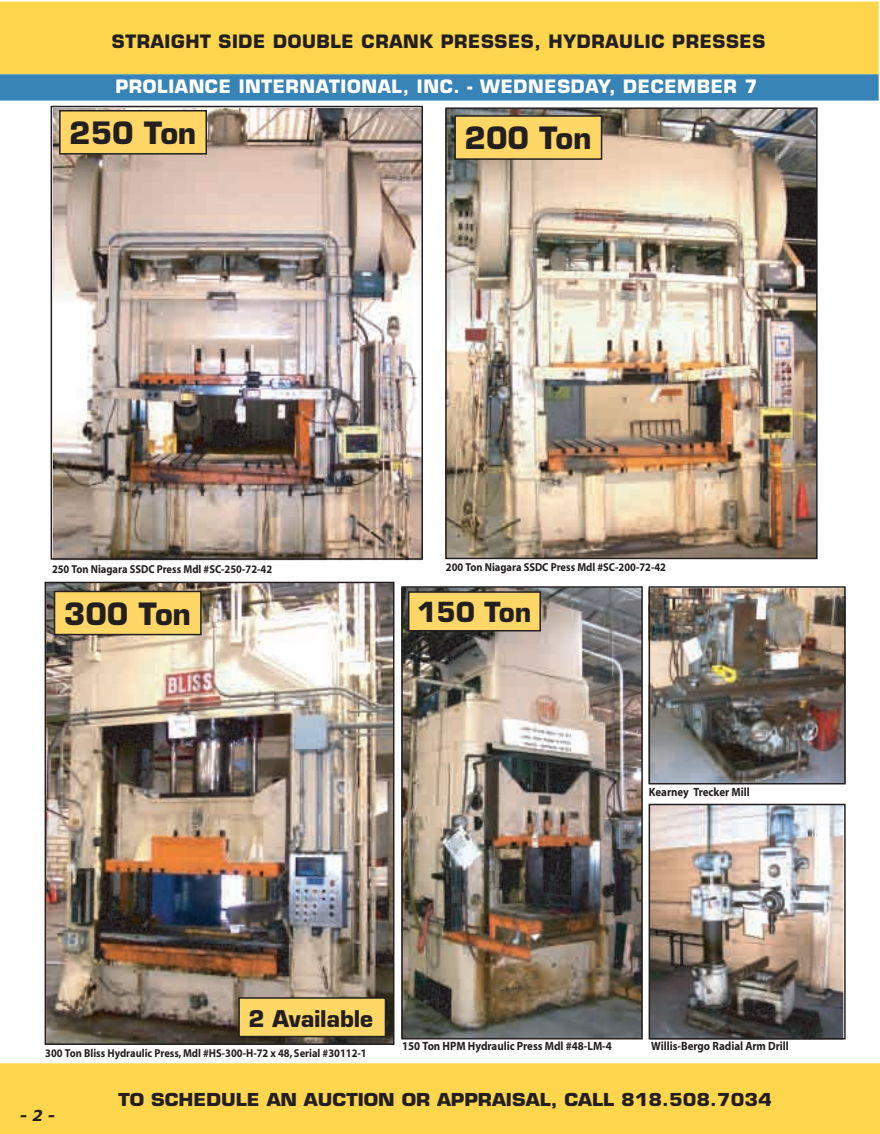
<style>
.page{position:relative;width:880px;height:1134px;background:#fff}
.page>*{position:absolute;margin:0;border:0;box-sizing:border-box;transform-origin:0 0}
.t1{font:700 30px "Eurostile";letter-spacing:-.005em;color:#231f20}
.t2{font:700 27px "Eurostile";letter-spacing:-.005em;color:#231f20}
.t3{font:700 22.5px "Eurostile";letter-spacing:-.005em;color:#231f20}
.t4{font:700 18px "Eurostile";letter-spacing:.035em;color:#231f20}
.t5{font:700 18px "Eurostile";letter-spacing:.035em;color:#fff}
.t6{font:700 17.4px "Eurostile";color:#231f20;scale:1.09 1}
.t7{font:italic 700 15px "Verdana";color:#231f20}
.t8{font:700 12px "Myriad";color:#231f20;scale:.91 1}
.t9{font:700 11.55px "Myriad";color:#231f20;scale:.91 1}
</style>
<div class="page">
<img style="left:54px;top:109px;width:366px;height:448px">
<img style="left:448px;top:110px;width:366px;height:446px">
<div style="left:60px;top:111px;width:146px;height:43px;background:#fed767"></div>
<div style="left:59px;top:110px;width:148px;height:45px;border:2px solid #231f20"></div>
<div style="left:455px;top:116px;width:146px;height:43px;background:#fed767"></div>
<div style="left:454px;top:115px;width:148px;height:45px;border:2px solid #231f20"></div>
<div style="left:51px;top:106px;width:372px;height:454px;border:2px solid #231f20"></div>
<div style="left:445px;top:107px;width:372px;height:452px;border:2px solid #231f20"></div>
<img style="left:48px;top:585px;width:343px;height:457px">
<img style="left:651px;top:589px;width:191px;height:193px">
<img style="left:651px;top:807px;width:191px;height:230px">
<div style="left:0;top:1063px;width:880px;height:71px;background:#fed64d"></div>
<div style="left:0;top:2px;width:878px;height:72px;background:#fed64d"></div>
<div style="left:0;top:74px;width:878px;height:27px;background:#3984b6"></div>
<div style="left:45px;top:582px;width:349px;height:463px;border:2px solid #231f20"></div>
<div style="left:54px;top:591px;width:147px;height:44px;background:#fed767"></div>
<div style="left:54px;top:591px;width:148px;height:44px;border:2px solid #231f20"></div>
<div style="left:239px;top:998px;width:146px;height:39px;background:#fed767"></div>
<div style="left:238px;top:997px;width:148px;height:40px;border:2px solid #231f20"></div>
<img style="left:404px;top:589px;width:236px;height:448px">
<div style="left:409px;top:592px;width:131px;height:39px;background:#fed767"></div>
<div style="left:408px;top:591px;width:133px;height:41px;border:2px solid #231f20"></div>
<div style="left:401px;top:586px;width:242px;height:454px;border:2px solid #231f20"></div>
<div style="left:648px;top:804px;width:197px;height:236px;border:2px solid #231f20"></div>
<div style="left:648px;top:586px;width:197px;height:199px;border:2px solid #231f20"></div>
<p class="t4" style="left:112px;top:30px;width:655px">STRAIGHT SIDE DOUBLE CRANK PRESSES, HYDRAULIC PRESSES</p>
<p class="t5" style="left:115px;top:75px;width:643px">PROLIANCE INTERNATIONAL, INC. - WEDNESDAY, DECEMBER 7</p>
<p class="t1" style="left:69px;top:114px;width:129px">250 Ton</p>
<p class="t1" style="left:464px;top:120px;width:129px">200 Ton</p>
<p class="t9" style="left:52px;top:563px;width:243px">250 Ton Niagara SSDC Press Mdl #SC-250-72-42</p>
<p class="t9" style="left:446px;top:561px;width:243px">200 Ton Niagara SSDC Press Mdl #SC-200-72-42</p>
<p class="t1" style="left:64px;top:595px;width:129px">300 Ton</p>
<p class="t2" style="left:417px;top:595px;width:116px">150 Ton</p>
<p class="t8" style="left:649px;top:785px;width:112px">Kearney Trecker Mill</p>
<p class="t3" style="left:248px;top:1004px;width:126px">2 Available</p>
<p class="t9" style="left:45px;top:1047px;width:355px">300 Ton Bliss Hydraulic Press, Mdl #HS-300-H-72 x 48, Serial #30112-1</p>
<p class="t8" style="left:402px;top:1040px;width:232px">150 Ton HPM Hydraulic Press Mdl #48-LM-4</p>
<p class="t8" style="left:651px;top:1040px;width:153px">Willis-Bergo Radial Arm Drill</p>
<p class="t7" style="left:20px;top:1106px;width:37px">- 2 -</p>
<p class="t6" style="left:119px;top:1089px;width:600px">TO SCHEDULE AN AUCTION OR APPRAISAL, CALL 818.508.7034</p>
</div>
